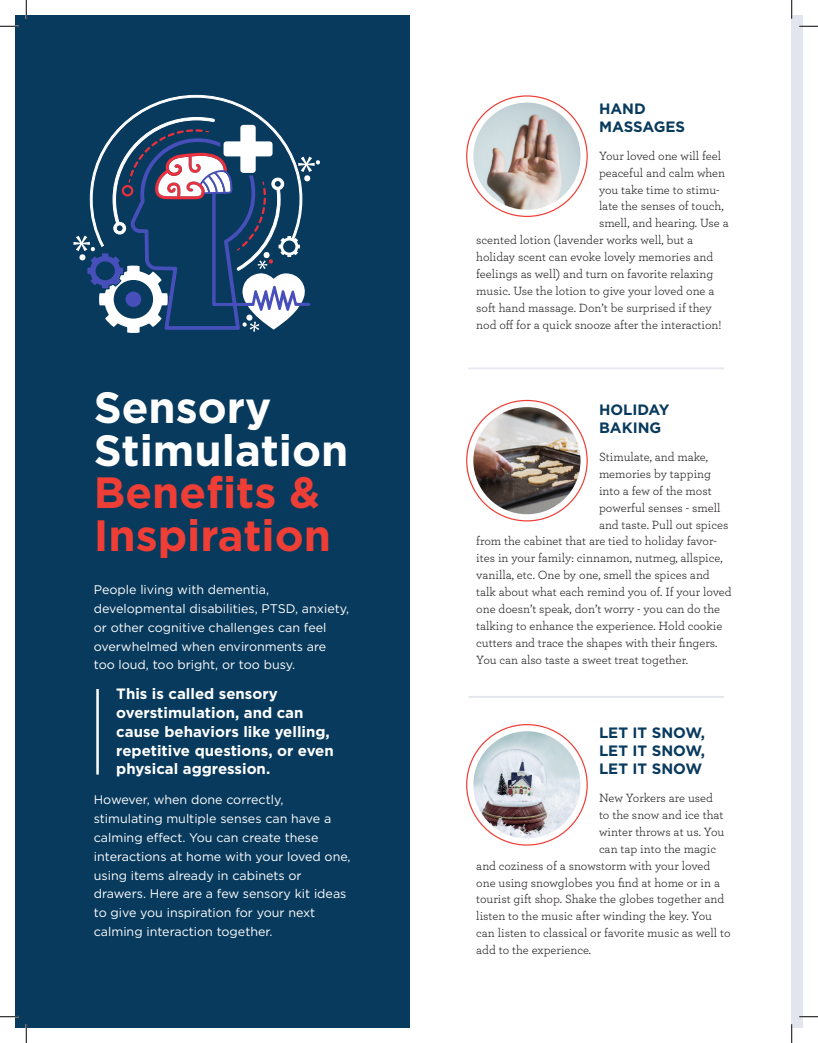
<style>
.page{position:relative;width:818px;height:1043px;background:#fff}
.page>*{position:absolute;margin:0;border:0;box-sizing:border-box;transform-origin:0 0}
.t1{font:700 43.75px/42.5px "Gotham HTF";color:#ee3e35}
.t2{font:700 15px/18.8px "Gotham HTF";color:#fff}
.t3{font:700 15px/18px "Gotham HTF";color:#083a5d}
.Body_Text{font:12.5px "Archer";color:#231f20}
.t4{font:12.5px/18.8px "Gotham HTF";color:#fff}
.s1{color:#fff}
</style>
<div class="page">
<div style="left:791px;top:15px;width:11px;height:1013px;background:#e3e5ee"></div>
<div style="left:15px;top:15px;width:394px;height:1013px;background:#083a5d"></div>
<hr style="left:468px;top:697px;width:256px;height:1px;background:#e3e5ee">
<hr style="left:468px;top:696px;width:256px;height:1px;background:#e3e5ee">
<hr style="left:468px;top:368px;width:256px;height:1px;background:#e3e5ee">
<img style="left:473px;top:407px;width:107px;height:107px;border-radius:54px">
<img style="left:473px;top:731px;width:107px;height:107px;border-radius:54px">
<img style="left:473px;top:103px;width:107px;height:107px;border-radius:54px">
<svg style="left:73px;top:113px;width:247px;height:220px"></svg>
<svg style="left:129px;top:94px;width:127px;height:239px"></svg>
<hr style="left:96px;top:689px;width:3px;height:85px;background:#fff">
<svg style="left:0;top:25px;width:19px;height:2px"></svg>
<svg style="left:799px;top:25px;width:19px;height:2px"></svg>
<svg style="left:0;top:1015px;width:19px;height:2px"></svg>
<svg style="left:799px;top:1015px;width:19px;height:2px"></svg>
<svg style="left:25px;top:0;width:2px;height:19px"></svg>
<svg style="left:25px;top:1024px;width:2px;height:18px"></svg>
<svg style="left:791px;top:0;width:1px;height:19px"></svg>
<svg style="left:791px;top:1024px;width:1px;height:18px"></svg>
<p class="t1" style="left:94px;top:385px;width:256px"><span class="s1">Sensory<br>Stimulation<br></span>Benefits &amp;<br>Inspiration</p>
<p class="t4" style="left:94px;top:580px;width:257px">People living with dementia, developmental disabilities, PTSD, anxiety, or other cognitive challenges can feel overwhelmed when environments are too loud, too bright, or too busy.</p>
<p class="t2" style="left:116px;top:684px;width:219px">This is called sensory overstimulation, and can cause behaviors like yelling, repetitive questions, or even physical aggression.</p>
<p class="t4" style="left:94px;top:790px;width:258px">However, when done correctly, stimulating multiple senses can have a calming effect. You can create these interactions at home with your loved one, using items already in cabinets or drawers. Here are a few sensory kit ideas to give you inspiration for your next calming interaction together.</p>
<p class="t3" style="left:599px;top:99px;width:88px">HAND<br>MASSAGES</p>
<p class="Body_Text" style="left:599px;top:147px;width:124px">Your loved one will feel</p>
<p class="Body_Text" style="left:599px;top:164px;width:128px">peaceful and calm when</p>
<p class="Body_Text" style="left:599px;top:181px;width:122px">you take time to stimu-</p>
<p class="Body_Text" style="left:599px;top:198px;width:126px">late the senses of touch,</p>
<p class="Body_Text" style="left:599px;top:214px;width:131px">smell, and hearing. Use a</p>
<p class="Body_Text" style="left:476px;top:231px;width:218px">scented lotion (lavender works well, but a</p>
<p class="Body_Text" style="left:476px;top:248px;width:238px">holiday scent can evoke lovely memories and</p>
<p class="Body_Text" style="left:476px;top:265px;width:238px">feelings as well) and turn on favorite relaxing</p>
<p class="Body_Text" style="left:476px;top:282px;width:240px">music. Use the lotion to give your loved one a</p>
<p class="Body_Text" style="left:476px;top:299px;width:237px">soft hand massage. Don’t be surprised if they</p>
<p class="Body_Text" style="left:476px;top:316px;width:247px">nod off for a quick snooze after the interaction!</p>
<p class="t3" style="left:599px;top:400px;width:72px">HOLIDAY<br>BAKING</p>
<p class="Body_Text" style="left:599px;top:448px;width:111px">Stimulate, and make,</p>
<p class="Body_Text" style="left:599px;top:465px;width:113px">memories by tapping</p>
<p class="Body_Text" style="left:599px;top:482px;width:114px">into a few of the most</p>
<p class="Body_Text" style="left:599px;top:499px;width:123px">powerful senses - smell</p>
<p class="Body_Text" style="left:599px;top:516px;width:131px">and taste. Pull out spices</p>
<p class="Body_Text" style="left:476px;top:532px;width:242px">from the cabinet that are tied to holiday favor-</p>
<p class="Body_Text" style="left:476px;top:549px;width:248px">ites in your family: cinnamon, nutmeg, allspice,</p>
<p class="Body_Text" style="left:476px;top:566px;width:235px">vanilla, etc. One by one, smell the spices and</p>
<p class="Body_Text" style="left:476px;top:583px;width:257px">talk about what each remind you of. If your loved</p>
<p class="Body_Text" style="left:476px;top:600px;width:245px">one doesn’t speak, don’t worry - you can do the</p>
<p class="Body_Text" style="left:476px;top:617px;width:247px">talking to enhance the experience. Hold cookie</p>
<p class="Body_Text" style="left:476px;top:634px;width:243px">cutters and trace the shapes with their fingers.</p>
<p class="Body_Text" style="left:476px;top:651px;width:213px">You can also taste a sweet treat together.</p>
<p class="t3" style="left:599px;top:723px;width:108px;text-align:justify">LET IT SNOW, LET IT SNOW, LET IT SNOW</p>
<p class="Body_Text" style="left:599px;top:789px;width:115px">New Yorkers are used</p>
<p class="Body_Text" style="left:599px;top:806px;width:126px">to the snow and ice that</p>
<p class="Body_Text" style="left:599px;top:823px;width:127px">winter throws at us. You</p>
<p class="Body_Text" style="left:599px;top:840px;width:119px">can tap into the magic</p>
<p class="Body_Text" style="left:476px;top:856px;width:235px">and coziness of a snowstorm with your loved</p>
<p class="Body_Text" style="left:476px;top:873px;width:245px">one using snowglobes you find at home or in a</p>
<p class="Body_Text" style="left:476px;top:890px;width:249px">tourist gift shop. Shake the globes together and</p>
<p class="Body_Text" style="left:476px;top:907px;width:237px">listen to the music after winding the key. You</p>
<p class="Body_Text" style="left:476px;top:924px;width:256px">can listen to classical or favorite music as well to</p>
<p class="Body_Text" style="left:476px;top:941px;width:116px">add to the experience.</p>
</div>
